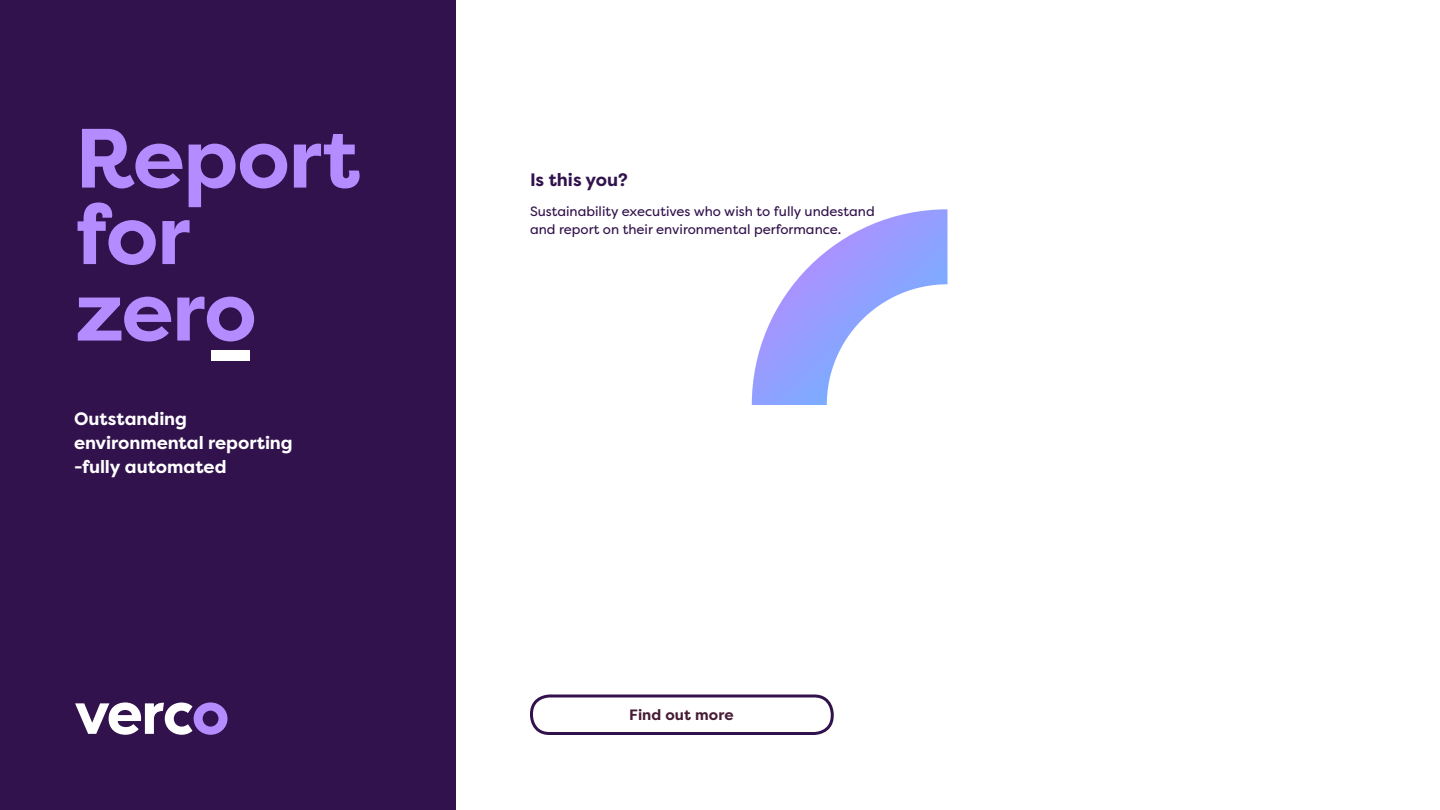
<style>
.page{position:relative;width:1440px;height:810px;background:#fff}
.page>*{position:absolute;margin:0;border:0;box-sizing:border-box;transform-origin:0 0}
.t1{font:700 83.85px/76.5px "Filson Pro";letter-spacing:-.015em;color:#b48cff}
.t2{font:700 18px/24px "Filson Pro";letter-spacing:-.005em;color:#fff}
.t3{font:700 18px "Filson Pro";color:#32124c}
.t4{font:700 15px "Filson Pro";letter-spacing:.005em;color:#471c35}
.t5{font:13.5px/18px "Filson Pro";color:#32124c}
</style>
<div class="page">
<div style="left:0;top:0;width:455px;height:810px;background:#32124c"></div>
<svg style="left:75px;top:702px;width:153px;height:33px"></svg>
<svg style="left:751px;top:209px;width:197px;height:196px"></svg>
<div style="left:530px;top:694px;width:304px;height:41px;border:3px solid #32124c;border-radius:18px"></div>
<div style="left:212px;top:350px;width:38px;height:10px;background:#fff"></div>
<h1 class="t1" style="left:75px;top:121px;width:287px">Report for zero</h1>
<h2 class="t2" style="left:74px;top:407px;width:220px">Outstanding environmental reporting -fully automated</h2>
<h2 class="t3" style="left:530px;top:169px;width:99px">Is this you?</h2>
<p class="t5" style="left:530px;top:202px;width:346px">Sustainability executives who wish to fully undestand and report on their environmental performance.</p>
<p class="t4" style="left:629px;top:706px;width:106px">Find out more</p>
</div>
